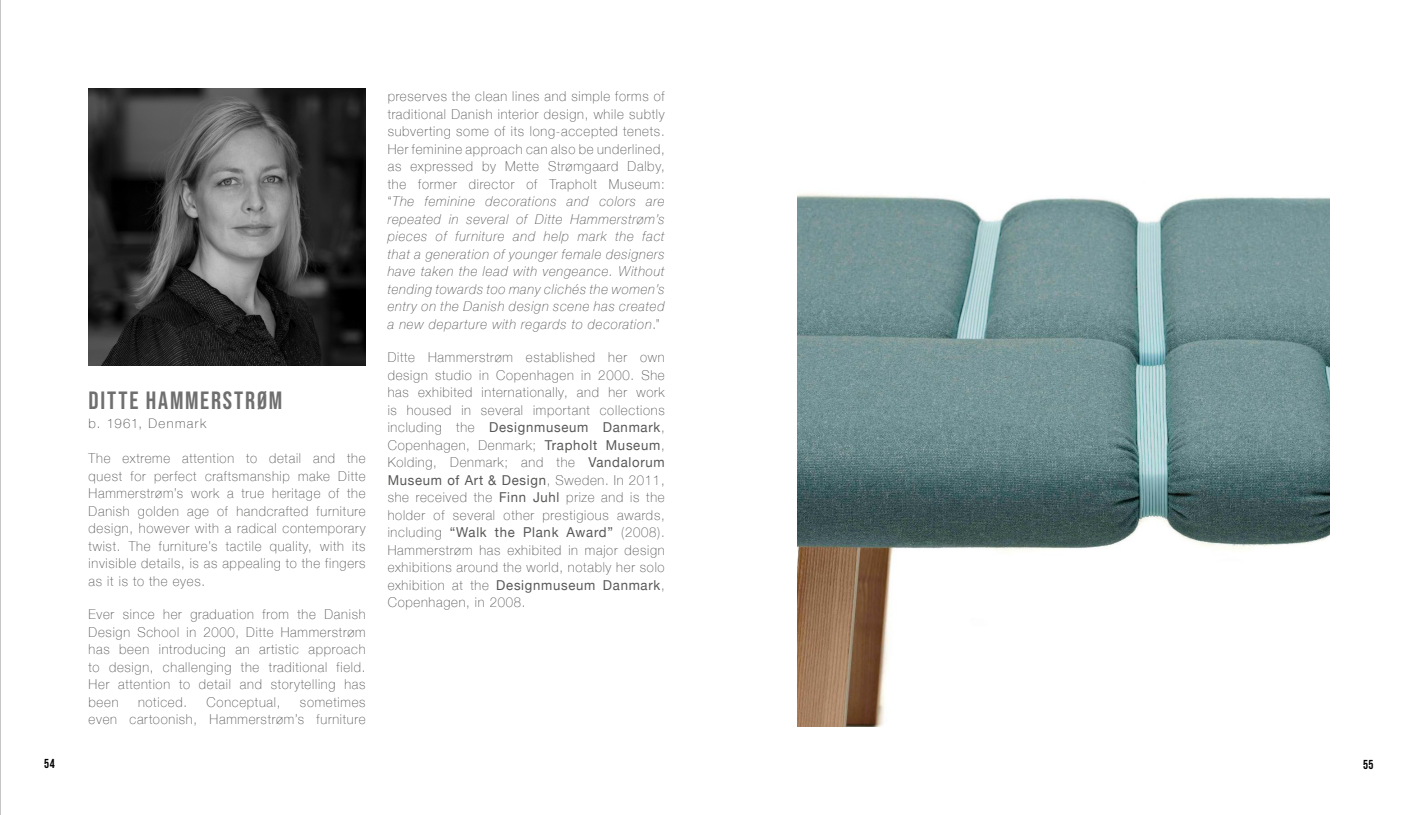
<style>
.page{position:relative;width:1418px;height:815px;background:#fff}
.page>*{position:absolute;margin:0;border:0;box-sizing:border-box;transform-origin:0 0}
.t1{font:25px "Bebas Neue";letter-spacing:.075em;color:#706f6f}
.t2{font:100 13.62px/17.5px "Helvetica Neue";letter-spacing:.055em;color:#575756;text-align:justify;scale:.96 1}
.t3{font:italic 100 13.62px/17.5px "Helvetica Neue";letter-spacing:.055em;color:#575756;text-align:justify;scale:.96 1}
.t4{font:100 13.12px "Helvetica Neue";letter-spacing:.105em;color:#4a4a49}
.t5{font:13px "Bebas Neue";color:#000;scale:.96 1}
.s1{font-style:normal}
.s2{font-weight:400}
</style>
<div class="page">
<hr style="left:0;top:0;width:1px;height:815px;background:#a8a8a7">
<img style="left:89px;top:89px;width:276px;height:276px">
<img style="left:797px;top:193px;width:532px;height:533px">
<h1 class="t1" style="left:89px;top:386px;width:195px">DITTE HAMMERSTRØM</h1>
<p class="t4" style="left:89px;top:413px;width:119px">b. 1961, Denmark</p>
<p class="t2" style="left:89px;top:449px;width:290px">The extreme attention to detail and the quest for perfect craftsmanship make Ditte Hammerstrøm’s work a true heritage of the Danish golden age of handcrafted furniture design, however with a radical contemporary twist. The furniture’s tactile quality, with its invisible details, is as appealing to the fingers as it is to the eyes.</p>
<p class="t2" style="left:89px;top:605px;width:290px">Ever since her graduation from the Danish Design School in 2000, Ditte Hammerstrøm has been introducing an artistic approach to design, challenging the traditional field.<br>Her attention to detail and storytelling has been</p>
<p class="t2" style="left:138px;top:692px;width:53px">noticed.</p>
<p class="t2" style="left:206px;top:692px;width:78px">Conceptual,</p>
<p class="t2" style="left:89px;top:692px;width:290px;text-align:right">sometimes<br>even cartoonish, Hammerstrøm’s furniture</p>
<p class="t3" style="left:388px;top:87px;width:290px"><span class="s1">preserves the clean lines and simple forms of traditional Danish interior design, while subtly subverting some of its long-accepted tenets.<br>Her feminine approach can also be underlined, as expressed by Mette Strømgaard Dalby, the former director of Trapholt Museum: “</span>The feminine decorations and colors are repeated in several of Ditte Hammerstrøm’s pieces of furniture and help mark the fact that a generation of younger female designers have taken the lead with vengeance. Without tending towards too many clichés the women’s entry on the Danish design scene has created a new departure with regards to decoration<span class="s1">.”</span></p>
<p class="t2" style="left:388px;top:348px;width:290px">Ditte Hammerstrøm established her own design studio in Copenhagen in 2000. She has exhibited internationally, and her work is housed in several important collections including the <span class="s2">Designmuseum Danmark</span>, Copenhagen, Denmark; <span class="s2">Trapholt Museum</span>, Kolding, Denmark; and the <span class="s2">Vandalorum Museum of Art &amp; Design</span>, Sweden. In 2011, she received the <span class="s2">Finn Juhl</span> prize and is the holder of several other prestigious awards, including <span class="s2">“Walk the Plank Award”</span> (2008).<br>Hammerstrøm has exhibited in major design exhibitions around the world, notably her solo exhibition at the <span class="s2">Designmuseum Danmark</span>, Copenhagen, in 2008.</p>
<p class="t5" style="left:44px;top:756px;width:12px">54</p>
<p class="t5" style="left:1362px;top:757px;width:12px">55</p>
</div>
